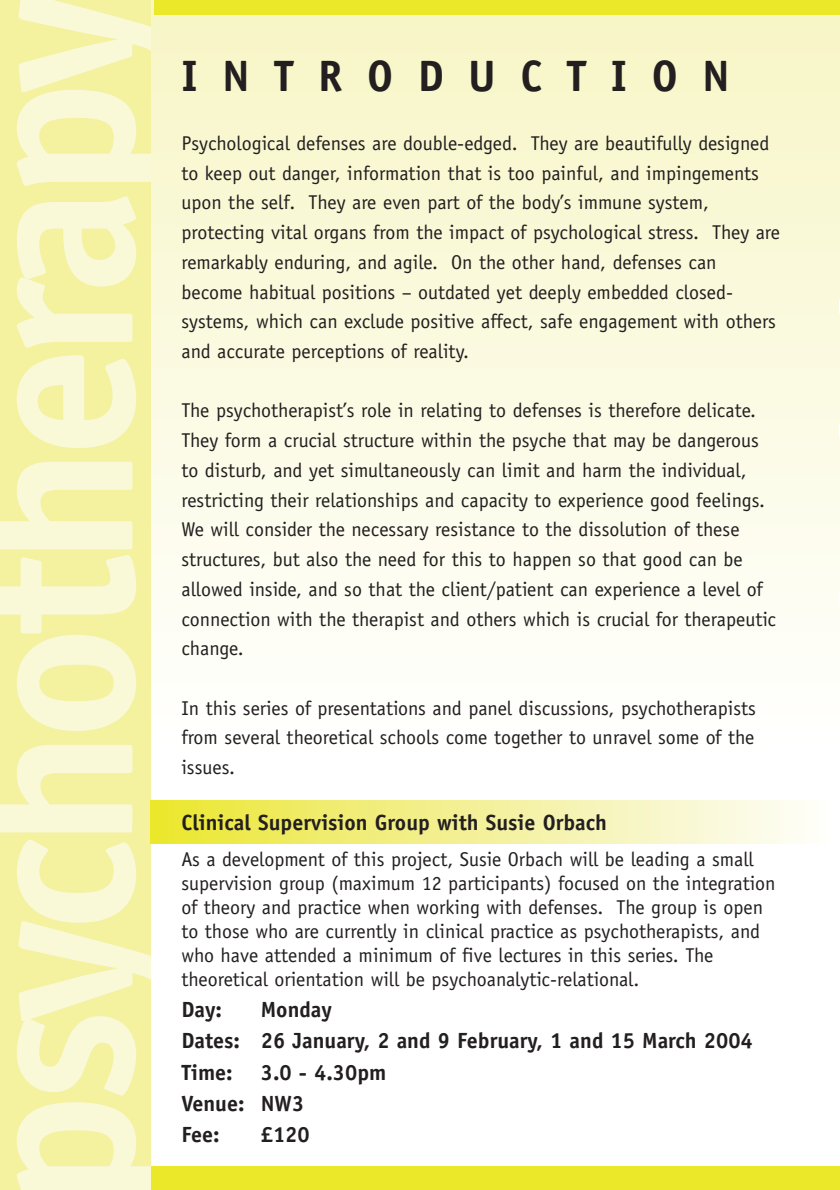
<style>
.page{position:relative;width:840px;height:1190px;background:#fff}
.page>*{position:absolute;margin:0;border:0;box-sizing:border-box;transform-origin:0 0}
.t1{font:700 226.4px "Officina Sans";letter-spacing:-.05em;color:#f9f8d7}
.t2{font:700 44px "Officina Sans";letter-spacing:.555em;color:#231f20}
.t3{font:700 22px/31.4px "Officina Sans";color:#231f20}
.t4{font:20px/29.8px "Officina Sans";color:#231f20}
</style>
<div class="page">
<div style="left:0;top:0;width:151px;height:1190px;background:#f4f19f"></div>
<div style="left:151px;top:0;width:689px;height:748px;background:linear-gradient(to bottom,#f7f6c4,#fff)"></div>
<svg style="left:839px;top:300px;width:1px;height:12px"></svg>
<svg style="left:839px;top:424px;width:1px;height:12px"></svg>
<svg style="left:839px;top:592px;width:1px;height:12px"></svg>
<div style="left:151px;top:1166px;width:689px;height:24px;background:#ebe729"></div>
<div style="left:154px;top:0;width:686px;height:14px;background:#ebe729"></div>
<div style="left:151px;top:801px;width:682px;height:42px;background:linear-gradient(to right,#ebe635,#fdfdff)"></div>
<h1 class="t1" style="left:-31px;top:1211px;width:1225px;rotate:-90deg">psychotherapy</h1>
<h2 class="t2" style="left:181px;top:59px;width:550px">INTRODUCTION</h2>
<p class="t4" style="left:181px;top:130px;width:600px">Psychological defenses are double-edged. They are beautifully designed to keep out danger, information that is too painful, and impingements upon the self. They are even part of the body’s immune system, protecting vital organs from the impact of psychological stress. They are remarkably enduring, and agile. On the other hand, defenses can become habitual positions – outdated yet deeply embedded closed&shy;systems, which can exclude positive affect, safe engagement with others and accurate perceptions of reality.</p>
<p class="t4" style="left:181px;top:397px;width:596px">The psychotherapist’s role in relating to defenses is therefore delicate.<br>They form a crucial structure within the psyche that may be dangerous to disturb, and yet simultaneously can limit and harm the individual, restricting their relationships and capacity to experience good feelings.<br>We will consider the necessary resistance to the dissolution of these structures, but also the need for this to happen so that good can be allowed inside, and so that the client/patient can experience a level of connection with the therapist and others which is crucial for therapeutic change.</p>
<p class="t4" style="left:181px;top:695px;width:576px;text-align:justify">In this series of presentations and panel discussions, psychotherapists from several theoretical schools come together to unravel some of the issues.</p>
<p class="t3" style="left:181px;top:809px;width:427px">Clinical Supervision Group with Susie Orbach</p>
<p class="t4" style="left:181px;top:848px;width:596px;line-height:24px">As a development of this project, Susie Orbach will be leading a small supervision group (maximum 12 participants) focused on the integration of theory and practice when working with defenses. The group is open to those who are currently in clinical practice as psychotherapists, and who have attended a minimum of five lectures in this series. The theoretical orientation will be psychoanalytic-relational.</p>
<p class="t3" style="left:181px;top:996px;width:42px">Day:</p>
<p class="t3" style="left:181px;top:996px;width:573px;text-indent:79px">Monday<br>Dates: 26 January, 2 and 9 February, 1 and 15 March 2004<br>Time:</p>
<p class="t3" style="left:181px;top:1058px;width:206px;text-indent:79px">3.0 - 4.30pm<br>Venue: NW3<br>Fee:</p>
<p class="t3" style="left:261px;top:1121px;width:50px">£120</p>
</div>
